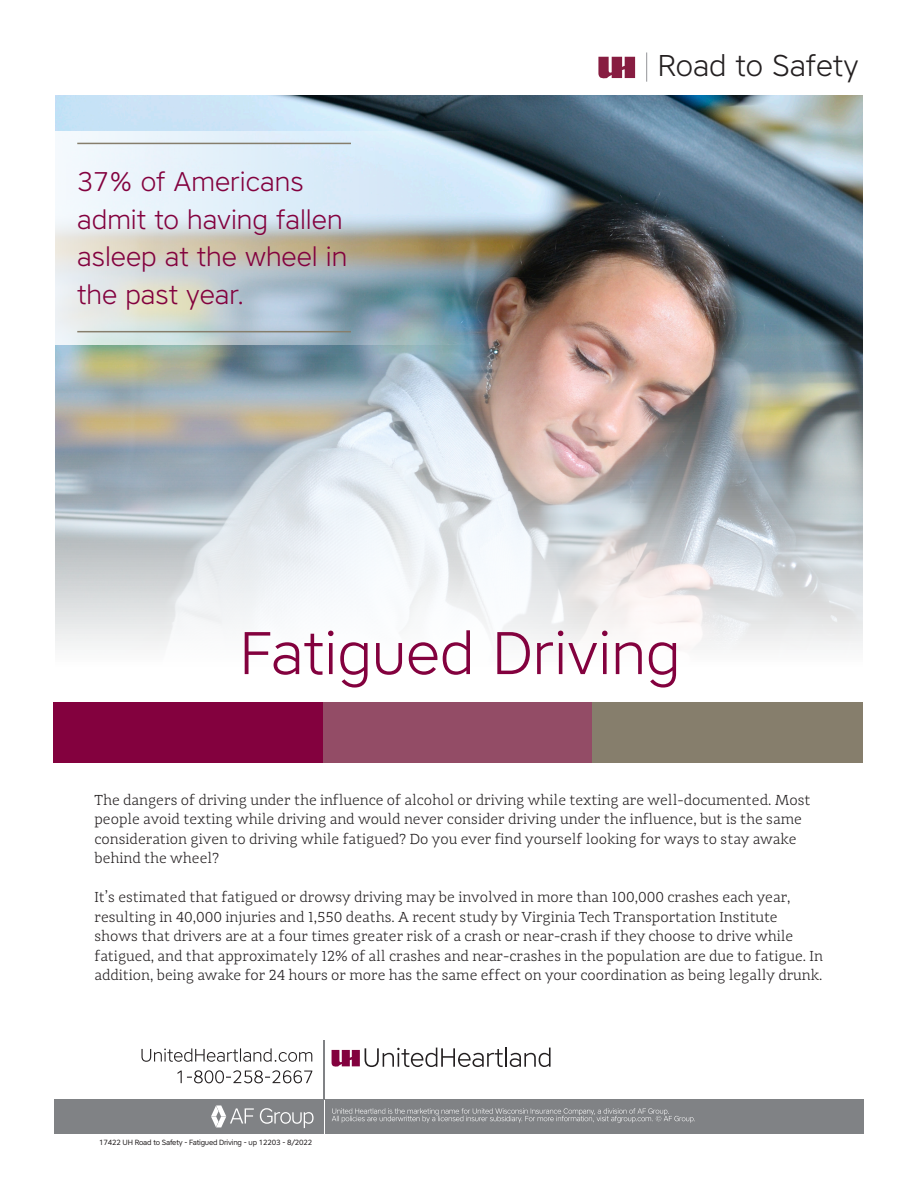
<style>
.page{position:relative;width:918px;height:1188px;background:#fff}
.page>*{position:absolute;margin:0;border:0;box-sizing:border-box;transform-origin:0 0}
.h1__Main_Headings{font:300 60px "Core Sans A";color:#83013e}
.p__paragraphs{font:300 30px "Core Sans A";color:#231f20}
.Pull_Quote{font:300 27px/37.5px "Core Sans A";color:#83013e}
.p__paragraphs-2{font:300 15px/19.5px "Adagio Slab";color:#231f20}
.t1{font:7.5px "Core Sans A";letter-spacing:-.03em;color:#231f20}
</style>
<div class="page">
<div style="left:325px;top:1100px;width:539px;height:34px;background:#808285"></div>
<svg style="left:177px;top:1070px;width:135px;height:13px"></svg>
<svg style="left:141px;top:1048px;width:171px;height:14px"></svg>
<svg style="left:332px;top:1048px;width:219px;height:19px"></svg>
<hr style="left:324px;top:1040px;width:1px;height:60px;background:#808285">
<div style="left:54px;top:1100px;width:270px;height:34px;background:#808285"></div>
<svg style="left:260px;top:1108px;width:54px;height:20px"></svg>
<svg style="left:211px;top:1105px;width:43px;height:22px"></svg>
<svg style="left:332px;top:1108px;width:363px;height:15px"></svg>
<div style="left:53px;top:702px;width:270px;height:61px;background:#83013e"></div>
<div style="left:323px;top:702px;width:270px;height:61px;background:#934c66"></div>
<div style="left:593px;top:702px;width:270px;height:61px;background:#867e6c"></div>
<img style="left:55px;top:95px;width:808px;height:553px">
<svg style="left:55px;top:131px;width:421px;height:214px;background:#c6d2d6"></svg>
<hr style="left:77px;top:143px;width:274px;height:1px;background:#867e6c">
<hr style="left:77px;top:331px;width:274px;height:1px;background:#867e6c">
<svg style="left:598px;top:57px;width:37px;height:22px"></svg>
<hr style="left:646px;top:52px;width:1px;height:30px;background:#939598">
<p class="Pull_Quote" style="left:77px;top:163px;width:272px">37% of Americans admit to having fallen asleep at the wheel in the past year.</p>
<p class="p__paragraphs" style="left:658px;top:46px;width:202px">Road to Safety</p>
<p class="h1__Main_Headings" style="left:240px;top:614px;width:442px">Fatigued Driving</p>
<p class="p__paragraphs-2" style="left:94px;top:790px;width:718px">The dangers of driving under the influence of alcohol or driving while texting are well-documented. Most people avoid texting while driving and would never consider driving under the influence, but is the same consideration given to driving while fatigued? Do you ever find yourself looking for ways to stay awake behind the wheel?</p>
<p class="p__paragraphs-2" style="left:94px;top:888px;width:730px">It’s estimated that fatigued or drowsy driving may be involved in more than 100,000 crashes each year, resulting in 40,000 injuries and 1,550 deaths. A recent study by Virginia Tech Transportation Institute shows that drivers are at a four times greater risk of a crash or near-crash if they choose to drive while fatigued, and that approximately 12% of all crashes and near-crashes in the population are due to fatigue. In</p>
<p class="p__paragraphs-2" style="left:94px;top:966px;width:730px">addition, being awake for 24 hours or more has the same effect on your coordination as being legally drunk.</p>
<p class="t1" style="left:99px;top:1137px;width:215px">17422 UH Road to Safety - Fatigued Driving - up 12203 - 8/2022</p>
</div>
